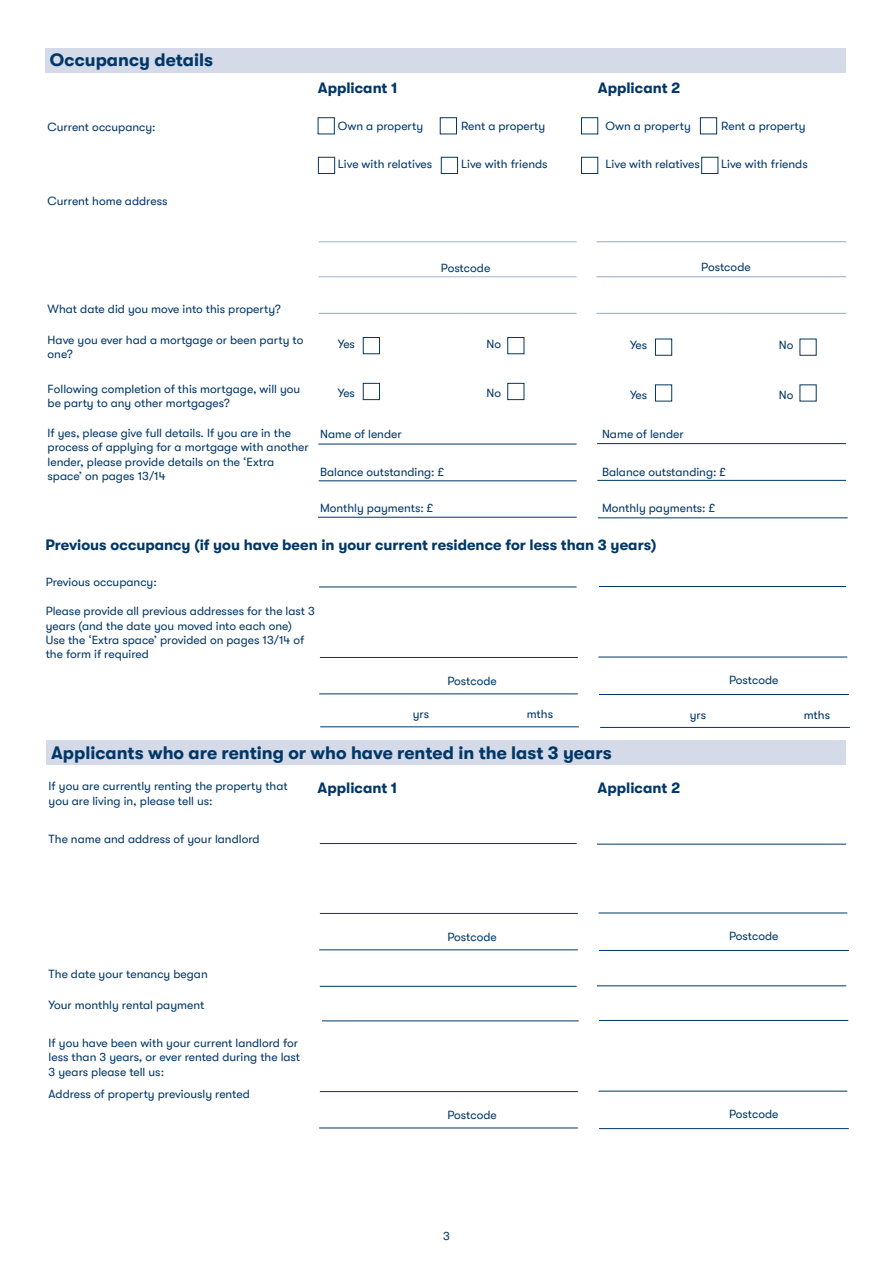
<style>
.page{position:relative;width:893px;height:1263px;background:#fff}
.page>*{position:absolute;margin:0;border:0;box-sizing:border-box;transform-origin:0 0}
.t1{font:700 18px "GT Walsheim";color:#003768}
.t2{font:700 15px "GT Walsheim";color:#003768}
.t3{font:12px/14.4px "GT Walsheim";color:#003768}
</style>
<div class="page">
<hr style="left:596px;top:241px;width:128px;height:1px;background:#96a8c6">
<hr style="left:724px;top:241px;width:122px;height:1px;background:#96a8c6">
<hr style="left:596px;top:276px;width:128px;height:1px;background:#96a8c6">
<hr style="left:724px;top:276px;width:122px;height:1px;background:#96a8c6">
<hr style="left:319px;top:241px;width:142px;height:1px;background:#a4b4ce">
<hr style="left:461px;top:241px;width:116px;height:1px;background:#a4b4ce">
<hr style="left:319px;top:276px;width:142px;height:1px;background:#a4b4ce">
<hr style="left:461px;top:276px;width:116px;height:1px;background:#a4b4ce">
<hr style="left:319px;top:313px;width:142px;height:1px;background:#96a8c6">
<hr style="left:461px;top:313px;width:116px;height:1px;background:#96a8c6">
<hr style="left:596px;top:313px;width:128px;height:1px;background:#96a8c6">
<hr style="left:724px;top:313px;width:122px;height:1px;background:#96a8c6">
<div style="left:318px;top:157px;width:17px;height:17px;background:#fff;border:1px solid #003768"></div>
<div style="left:581px;top:118px;width:17px;height:16px;background:#fff;border:1px solid #003768"></div>
<div style="left:581px;top:157px;width:17px;height:17px;background:#fff;border:1px solid #003768"></div>
<div style="left:440px;top:118px;width:17px;height:16px;background:#fff;border:1px solid #003768"></div>
<div style="left:441px;top:157px;width:17px;height:17px;background:#fff;border:1px solid #003768"></div>
<div style="left:700px;top:118px;width:17px;height:16px;background:#fff;border:1px solid #003768"></div>
<div style="left:701px;top:157px;width:17px;height:17px;background:#fff;border:1px solid #003768"></div>
<div style="left:46px;top:48px;width:800px;height:24px;background:#d4dae8"></div>
<div style="left:363px;top:337px;width:17px;height:17px;background:#fff;border:1px solid #003768"></div>
<div style="left:508px;top:337px;width:16px;height:17px;background:#fff;border:1px solid #003768"></div>
<div style="left:363px;top:383px;width:17px;height:17px;background:#fff;border:1px solid #003768"></div>
<div style="left:508px;top:383px;width:16px;height:17px;background:#fff;border:1px solid #003768"></div>
<hr style="left:318px;top:444px;width:259px;height:1px;background:#003768">
<hr style="left:597px;top:443px;width:249px;height:1px;background:#003768">
<hr style="left:319px;top:481px;width:258px;height:1px;background:#003768">
<hr style="left:597px;top:480px;width:249px;height:1px;background:#003768">
<hr style="left:318px;top:517px;width:259px;height:1px;background:#003768">
<hr style="left:598px;top:518px;width:250px;height:1px;background:#003768">
<hr style="left:319px;top:587px;width:258px;height:1px;background:#003768">
<hr style="left:599px;top:586px;width:247px;height:1px;background:#003768">
<div style="left:47px;top:741px;width:799px;height:24px;background:#d4dae8"></div>
<hr style="left:320px;top:843px;width:257px;height:1px;background:#003768">
<hr style="left:597px;top:844px;width:249px;height:1px;background:#003768">
<hr style="left:320px;top:986px;width:257px;height:1px;background:#003768">
<hr style="left:597px;top:985px;width:249px;height:1px;background:#003768">
<div style="left:655px;top:339px;width:17px;height:16px;background:#fff;border:1px solid #003768"></div>
<div style="left:655px;top:385px;width:17px;height:16px;background:#fff;border:1px solid #003768"></div>
<hr style="left:320px;top:726px;width:259px;height:1px;background:#003768">
<hr style="left:600px;top:727px;width:250px;height:1px;background:#003768">
<hr style="left:320px;top:657px;width:258px;height:1px;background:#003768">
<hr style="left:598px;top:657px;width:249px;height:1px;background:#003768">
<hr style="left:319px;top:694px;width:259px;height:1px;background:#003768">
<hr style="left:599px;top:694px;width:250px;height:1px;background:#003768">
<hr style="left:320px;top:913px;width:258px;height:1px;background:#003768">
<hr style="left:598px;top:913px;width:249px;height:1px;background:#003768">
<hr style="left:319px;top:949px;width:259px;height:1px;background:#003768">
<hr style="left:599px;top:950px;width:250px;height:1px;background:#003768">
<hr style="left:320px;top:1091px;width:258px;height:1px;background:#003768">
<hr style="left:598px;top:1091px;width:249px;height:1px;background:#003768">
<hr style="left:319px;top:1128px;width:259px;height:1px;background:#003768">
<hr style="left:599px;top:1128px;width:250px;height:1px;background:#003768">
<hr style="left:322px;top:1021px;width:257px;height:1px;background:#003768">
<hr style="left:599px;top:1020px;width:249px;height:1px;background:#003768">
<h1 class="t1" style="left:50px;top:50px;width:165px">Occupancy details</h1>
<p class="t3" style="left:48px;top:119px;width:110px">Current occupancy:</p>
<p class="t3" style="left:48px;top:194px;width:121px">Current home address</p>
<p class="t2" style="left:318px;top:79px;width:81px">Applicant 1</p>
<p class="t2" style="left:598px;top:79px;width:84px">Applicant 2</p>
<p class="t3" style="left:338px;top:118px;width:87px">Own a property</p>
<p class="t3" style="left:461px;top:118px;width:86px">Rent a property</p>
<p class="t3" style="left:605px;top:118px;width:87px">Own a property</p>
<p class="t3" style="left:721px;top:118px;width:86px">Rent a property</p>
<p class="t3" style="left:338px;top:157px;width:96px">Live with relatives</p>
<p class="t3" style="left:461px;top:157px;width:88px">Live with friends</p>
<p class="t3" style="left:605px;top:157px;width:96px">Live with relatives</p>
<p class="t3" style="left:721px;top:157px;width:88px">Live with friends</p>
<p class="t3" style="left:441px;top:261px;width:51px">Postcode</p>
<p class="t3" style="left:701px;top:260px;width:51px">Postcode</p>
<p class="t3" style="left:48px;top:302px;width:235px">What date did you move into this property?</p>
<p class="t3" style="left:48px;top:332px;width:257px">Have you ever had a mortgage or been party to one?</p>
<p class="t3" style="left:48px;top:381px;width:254px">Following completion of this mortgage, will you be party to any other mortgages?</p>
<p class="t3" style="left:48px;top:426px;width:263px">If yes, please give full details. If you are in the process of applying for a mortgage with another lender, please provide details on the ‘Extra space’ on pages 13/14</p>
<p class="t3" style="left:338px;top:336px;width:19px">Yes</p>
<p class="t3" style="left:487px;top:336px;width:16px">No</p>
<p class="t3" style="left:630px;top:338px;width:19px">Yes</p>
<p class="t3" style="left:338px;top:386px;width:19px">Yes</p>
<p class="t3" style="left:487px;top:386px;width:16px">No</p>
<p class="t3" style="left:630px;top:387px;width:19px">Yes</p>
<p class="t3" style="left:602px;top:427px;width:83px">Name of lender</p>
<p class="t3" style="left:602px;top:465px;width:125px">Balance outstanding: £</p>
<p class="t3" style="left:602px;top:501px;width:114px">Monthly payments: £</p>
<p class="t2" style="left:45px;top:537px;width:612px">Previous occupancy (if you have been in your current residence for less than 3 years)</p>
<p class="t3" style="left:46px;top:575px;width:113px">Previous occupancy:</p>
<p class="t3" style="left:46px;top:604px;width:271px">Please provide all previous addresses for the last 3 years (and the date you moved into each one)<br>Use the ‘Extra space’ provided on pages 13/14 of the form if required</p>
<p class="t3" style="left:320px;top:427px;width:83px">Name of lender</p>
<p class="t3" style="left:320px;top:465px;width:125px">Balance outstanding: £</p>
<p class="t3" style="left:320px;top:501px;width:114px">Monthly payments: £</p>
<p class="t3" style="left:779px;top:338px;width:16px">No</p>
<p class="t3" style="left:779px;top:387px;width:16px">No</p>
<p class="t3" style="left:447px;top:674px;width:51px">Postcode</p>
<p class="t3" style="left:729px;top:673px;width:51px">Postcode</p>
<p class="t3" style="left:413px;top:707px;width:18px">yrs</p>
<p class="t3" style="left:527px;top:707px;width:28px">mths</p>
<h1 class="t1" style="left:51px;top:743px;width:562px">Applicants who are renting or who have rented in the last 3 years</h1>
<p class="t3" style="left:49px;top:779px;width:241px">If you are currently renting the property that</p>
<p class="t2" style="left:318px;top:779px;width:81px">Applicant 1</p>
<p class="t2" style="left:598px;top:779px;width:84px">Applicant 2</p>
<p class="t3" style="left:49px;top:793px;width:166px">you are living in, please tell us:</p>
<p class="t3" style="left:49px;top:832px;width:212px">The name and address of your landlord</p>
<p class="t3" style="left:690px;top:707px;width:18px">yrs</p>
<p class="t3" style="left:804px;top:707px;width:28px">mths</p>
<p class="t3" style="left:49px;top:967px;width:161px">The date your tenancy began</p>
<p class="t3" style="left:49px;top:998px;width:157px">Your monthly rental payment</p>
<p class="t3" style="left:49px;top:1035px;width:253px">If you have been with your current landlord for less than 3 years, or ever rented during the last<br>3 years please tell us:</p>
<p class="t3" style="left:49px;top:1087px;width:203px">Address of property previously rented</p>
<p class="t3" style="left:447px;top:930px;width:51px">Postcode</p>
<p class="t3" style="left:729px;top:929px;width:51px">Postcode</p>
<p class="t3" style="left:447px;top:1108px;width:51px">Postcode</p>
<p class="t3" style="left:729px;top:1107px;width:51px">Postcode</p>
<p class="t3" style="left:443px;top:1228px;width:8px">3</p>
</div>
